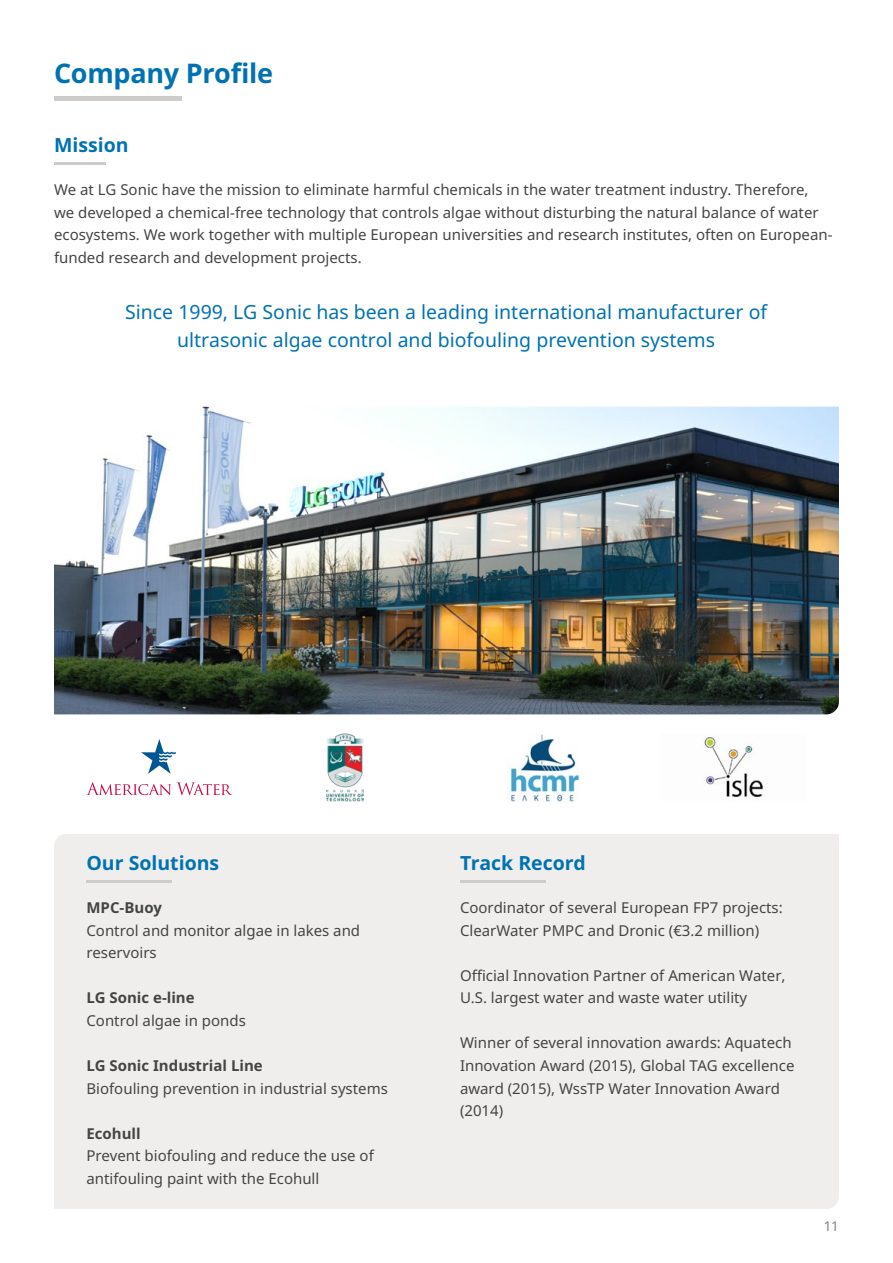
<style>
.page{position:relative;width:893px;height:1263px;background:#fff}
.page>*{position:absolute;margin:0;border:0;box-sizing:border-box;transform-origin:0 0}
.t1{font:700 27px "Noto Sans";letter-spacing:-.01em;color:#0072b2}
.t2{font:19.5px/28.5px "Noto Sans";color:#0072b2;text-align:center}
.t3{font:700 19.5px "Noto Sans";color:#0072b2}
.t4{font:15px/22.5px "Noto Sans";color:#444}
.t5{font:700 15px "Noto Sans";color:#444}
.t6{font:13.5px "Noto Sans";color:#7f8080}
</style>
<div class="page">
<hr style="left:54px;top:97px;width:128px;height:4px;background:#cdcccb">
<hr style="left:54px;top:162px;width:51px;height:3px;background:#cdcccb">
<div style="left:54px;top:834px;width:785px;height:375px;background:#efeeed"></div>
<hr style="left:86px;top:880px;width:85px;height:3px;background:#cdcccb">
<img style="left:54px;top:407px;width:785px;height:307px">
<hr style="left:460px;top:880px;width:85px;height:3px;background:#cdcccb">
<svg style="left:86px;top:782px;width:146px;height:13px"></svg>
<svg style="left:141px;top:739px;width:35px;height:35px"></svg>
<img style="left:327px;top:733px;width:37px;height:68px">
<img style="left:704px;top:737px;width:59px;height:60px">
<img style="left:510px;top:734px;width:69px;height:67px">
<h1 class="t1" style="left:54px;top:54px;width:220px">Company Profile</h1>
<h2 class="t3" style="left:54px;top:131px;width:76px">Mission</h2>
<p class="t4" style="left:54px;top:178px;width:780px">We at LG Sonic have the mission to eliminate harmful chemicals in the water treatment industry. Therefore, we developed a chemical-free technology that controls algae without disturbing the natural balance of water ecosystems. We work together with multiple European universities and research institutes, often on European&shy;funded research and development projects.</p>
<h2 class="t2" style="left:125px;top:297px;width:644px">Since 1999, LG Sonic has been a leading international manufacturer of ultrasonic algae control and biofouling prevention systems</h2>
<h2 class="t3" style="left:86px;top:849px;width:134px">Our Solutions</h2>
<p class="t5" style="left:86px;top:897px;width:77px">MPC-Buoy</p>
<p class="t4" style="left:86px;top:919px;width:275px">Control and monitor algae in lakes and reservoirs</p>
<p class="t5" style="left:86px;top:987px;width:110px">LG Sonic e-line</p>
<p class="t4" style="left:86px;top:1009px;width:161px">Control algae in ponds</p>
<p class="t5" style="left:86px;top:1055px;width:178px">LG Sonic Industrial Line</p>
<p class="t4" style="left:86px;top:1076px;width:303px">Biofouling prevention in industrial systems</p>
<p class="t5" style="left:86px;top:1122px;width:56px">Ecohull</p>
<p class="t4" style="left:86px;top:1144px;width:289px">Prevent biofouling and reduce the use of antifouling paint with the Ecohull</p>
<h2 class="t3" style="left:460px;top:849px;width:127px">Track Record</h2>
<p class="t4" style="left:460px;top:896px;width:324px">Coordinator of several European FP7 projects:<br>ClearWater PMPC and Dronic (€3.2 million)</p>
<p class="t4" style="left:460px;top:964px;width:327px">Official Innovation Partner of American Water,<br>U.S. largest water and waste water utility</p>
<p class="t4" style="left:460px;top:1031px;width:336px">Winner of several innovation awards: Aquatech Innovation Award (2015), Global TAG excellence award (2015), WssTP Water Innovation Award (2014)</p>
<p class="t6" style="left:824px;top:1217px;width:17px">11</p>
</div>
